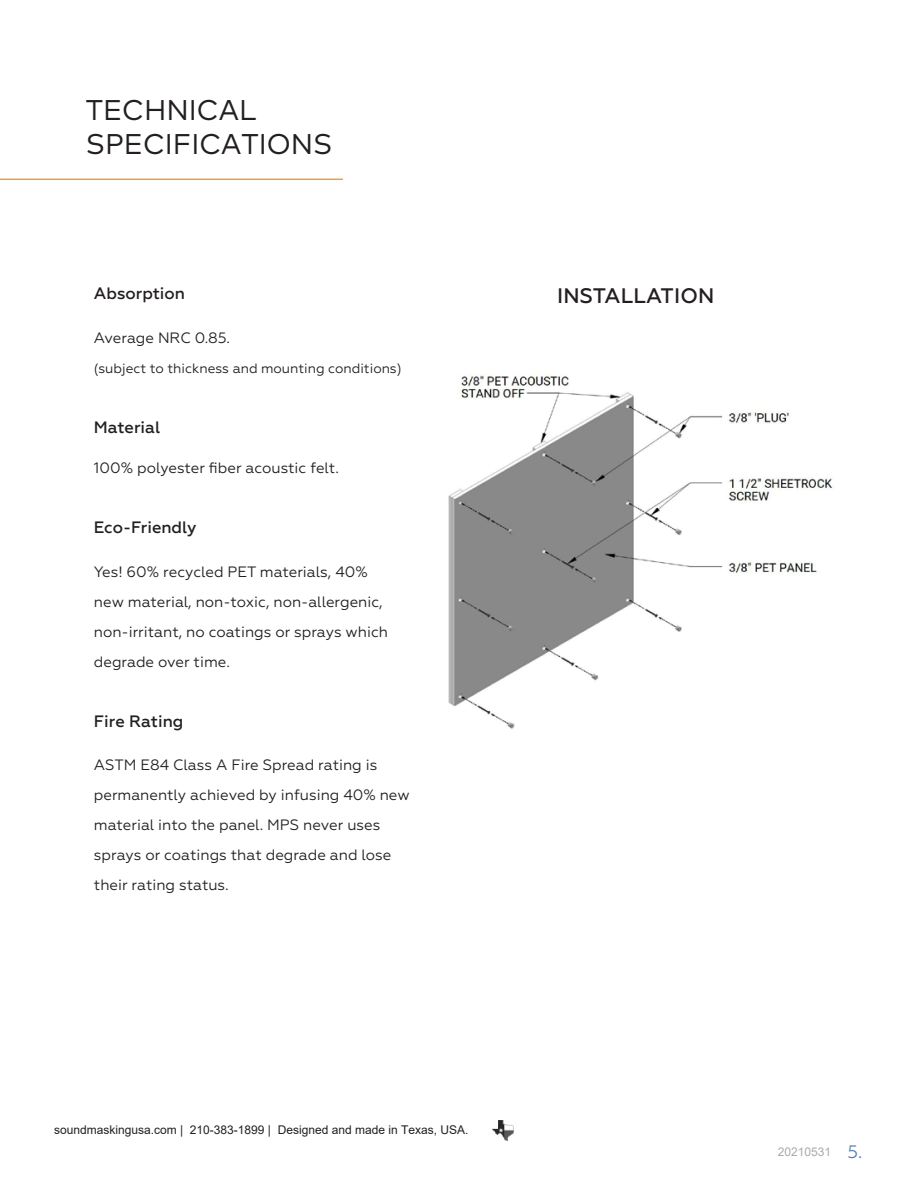
<style>
.page{position:relative;width:918px;height:1188px;background:#fff}
.page>*{position:absolute;margin:0;border:0;box-sizing:border-box;transform-origin:0 0}
.t1{font:28.5px "Mark";color:#231f20}
.t2{font:500 21px "Geometria";letter-spacing:.01em;color:#231f20}
.t3{font:500 16.5px "Geometria";color:#231f20}
.t4{font:15px/30px "Geometria";color:#231f20}
.t5{font:13.5px "Geometria";color:#231f20}
.t6{font:12px "Arial";color:#231f20}
.t7{font:12px "Arial";color:#a8a9ad}
.s1{font-family:"Geometria";font-size:18px;color:#597eb5}
</style>
<div class="page">
<hr style="left:0;top:179px;width:343px;height:1px;background:#f09d3e">
<img style="left:448px;top:374px;width:385px;height:355px">
<img style="left:493px;top:1121px;width:20px;height:20px">
<p class="t1" style="left:86px;top:92px;width:172px">TECHNICAL</p>
<p class="t1" style="left:86px;top:126px;width:248px">SPECIFICATIONS</p>
<p class="t3" style="left:94px;top:284px;width:92px">Absorption</p>
<p class="t4" style="left:94px;top:322px;width:138px">Average NRC 0.85.</p>
<p class="t5" style="left:94px;top:360px;width:309px">(subject to thickness and mounting conditions)</p>
<p class="t3" style="left:94px;top:417px;width:68px">Material</p>
<p class="t4" style="left:94px;top:453px;width:246px">100% polyester fiber acoustic felt.</p>
<p class="t3" style="left:94px;top:518px;width:104px">Eco-Friendly</p>
<p class="t4" style="left:94px;top:556px;width:296px">Yes! 60% recycled PET materials, 40% new material, non-toxic, non-allergenic, non-irritant, no coatings or sprays which degrade over time.</p>
<p class="t3" style="left:94px;top:711px;width:91px">Fire Rating</p>
<p class="t4" style="left:94px;top:750px;width:317px">ASTM E84 Class A Fire Spread rating is permanently achieved by infusing 40% new material into the panel. MPS never uses sprays or coatings that degrade and lose their rating status.</p>
<p class="t2" style="left:557px;top:283px;width:159px">INSTALLATION</p>
<p class="t6" style="left:54px;top:1122px;width:416px">soundmaskingusa.com | 210-383-1899 | Designed and made in Texas, USA.</p>
<p class="t7" style="left:778px;top:1144px;width:86px">20210531 <span class="s1">5.</span></p>
</div>
